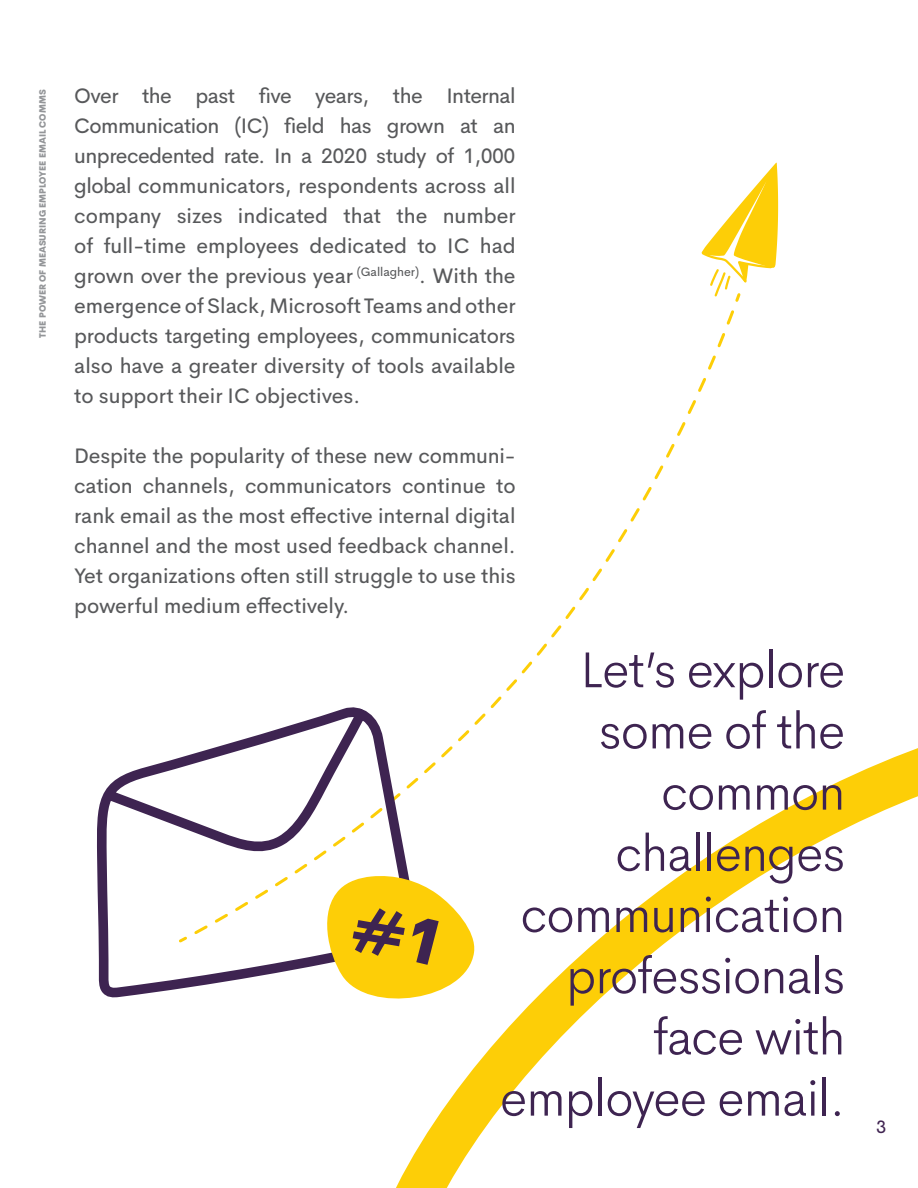
<style>
.page{position:relative;width:918px;height:1188px;background:#fff}
.page>*{position:absolute;margin:0;border:0;box-sizing:border-box;transform-origin:0 0}
.t1{font:300 51px/61.2px "Cerebri Sans Pro";letter-spacing:-.025em;color:#3e2451;text-align:right}
.t2{font:21px/30px "Cerebri Sans Pro";color:#58595b;text-align:justify}
.t3{font:18px "Cerebri Sans Pro";color:#402451}
.t4{font:800 9px "Cerebri Sans Pro";color:#939598}
</style>
<div class="page">
<svg style="left:396px;top:748px;width:522px;height:440px"></svg>
<svg style="left:426px;top:529px;width:317px;height:416px"></svg>
<svg style="left:97px;top:707px;width:329px;height:291px"></svg>
<svg style="left:630px;top:163px;width:148px;height:359px"></svg>
<svg style="left:192px;top:787px;width:300px;height:241px"></svg>
<p class="t4" style="left:35px;top:338px;width:249px;rotate:-90deg">THE POWER OF MEASURING EMPLOYEE EMAIL COMMS</p>
<p class="t2" style="left:74px;top:78px;width:443px">Over the past five years, the Internal Communication (IC) field has grown at an unprecedented rate. In a 2020 study of 1,000 global communicators, respondents across all company sizes indicated that the number of full-time employees dedicated to IC had grown over the previous year <sup>(Gallagher)</sup>. With the emergence of Slack, Microsoft Teams and other products targeting employees, communicators also have a greater diversity of tools available to support their IC objectives.</p>
<p class="t2" style="left:74px;top:439px;width:443px">Despite the popularity of these new communi&shy;cation channels, communicators continue to rank email as the most effective internal digital channel and the most used feedback channel.<br>Yet organizations often still struggle to use this powerful medium effectively.</p>
<h1 class="t1" style="left:500px;top:635px;width:347px">Let’s explore some of the common challenges communication professionals face with employee email.</h1>
<p class="t3" style="left:876px;top:1113px;width:12px">3</p>
</div>
